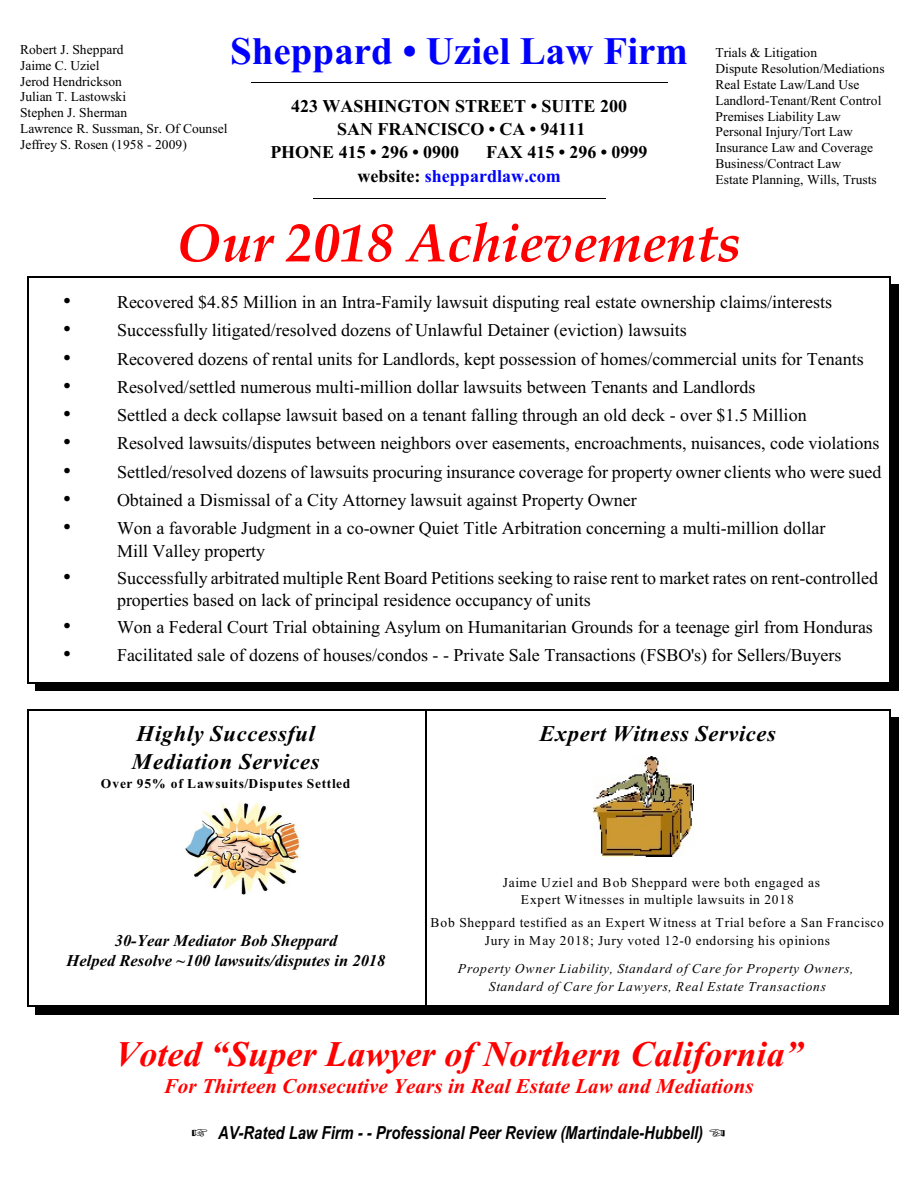
<style>
.page{position:relative;width:918px;height:1188px;background:#fff}
.page>*{position:absolute;margin:0;border:0;box-sizing:border-box;transform-origin:0 0}
.t1{font:italic 700 54px "Book Antiqua";color:#f00}
.t2{font:700 39px "Times New Roman";color:#00f}
.t3{font:italic 700 36px "Times New Roman";color:#f00}
.t4{font:italic 700 22.5px/27.9px "Times New Roman";letter-spacing:.03em;color:#000}
.t5{font:italic 700 21px "Times New Roman";color:#f00}
.t6{font:18px/22.6px "Times New Roman";color:#000}
.t7{font:700 18px/23.2px "Times New Roman";color:#000}
.t8{font:italic 700 18px "Arial Narrow";color:#000}
.t9{font:italic 700 16.5px/19.2px "Times New Roman";color:#000;text-align:center}
.t10{font:13.5px/15.9px "Times New Roman";color:#000}
.t11{font:13.5px/17.7px "Times New Roman";letter-spacing:.05em;color:#000}
.t12{font:italic 13.5px/17.7px "Times New Roman";letter-spacing:.055em;color:#000;text-align:center}
.t13{font:700 13.5px "Times New Roman";letter-spacing:.05em;color:#000}
.s1{font-size:22.5px}
.s2{color:#00f}
</style>
<div class="page">
<hr style="left:251px;top:82px;width:416px;height:1px;background:#000">
<hr style="left:313px;top:198px;width:292px;height:1px;background:#000">
<hr style="left:27px;top:276px;width:1px;height:407px;background:#000">
<hr style="left:890px;top:276px;width:1px;height:407px;background:#000">
<hr style="left:27px;top:276px;width:864px;height:2px;background:#000">
<hr style="left:27px;top:682px;width:864px;height:1px;background:#000">
<div style="left:891px;top:284px;width:8px;height:407px;background:#000"></div>
<div style="left:35px;top:683px;width:864px;height:8px;background:#000"></div>
<hr style="left:27px;top:709px;width:1px;height:298px;background:#000">
<hr style="left:27px;top:709px;width:398px;height:1px;background:#000">
<hr style="left:27px;top:1005px;width:398px;height:2px;background:#000">
<div style="left:35px;top:1007px;width:390px;height:8px;background:#000"></div>
<hr style="left:890px;top:709px;width:1px;height:298px;background:#000">
<hr style="left:425px;top:709px;width:466px;height:1px;background:#000">
<hr style="left:425px;top:1005px;width:466px;height:2px;background:#000">
<div style="left:891px;top:717px;width:8px;height:298px;background:#000"></div>
<div style="left:425px;top:1007px;width:474px;height:8px;background:#000"></div>
<hr style="left:425px;top:711px;width:2px;height:294px;background:#000">
<img style="left:185px;top:801px;width:115px;height:94px">
<img style="left:593px;top:757px;width:100px;height:99px">
<p class="t10" style="left:20px;top:43px;width:209px">Robert J. Sheppard<br>Jaime C. Uziel<br>Jerod Hendrickson<br>Julian T. Lastowski<br>Stephen J. Sherman<br>Lawrence R. Sussman, Sr. Of Counsel<br>Jeffrey S. Rosen (1958 - 2009)</p>
<h2 class="t2" style="left:230px;top:38px;width:459px">Sheppard • Uziel Law Firm</h2>
<p class="t10" style="left:716px;top:46px;width:171px">Trials &amp; Litigation<br>Dispute Resolution/Mediations<br>Real Estate Law/Land Use<br>Landlord-Tenant/Rent Control<br>Premises Liability Law<br>Personal Injury/Tort Law<br>Insurance Law and Coverage<br>Business/Contract Law<br>Estate Planning, Wills, Trusts</p>
<h1 class="t1" style="left:177px;top:222px;width:566px">Our 2018 Achievements</h1>
<p class="t6" style="left:63px;top:292px;width:771px"><span class="s1">•</span> Recovered $4.85 Million in an Intra-Family lawsuit disputing real estate ownership claims/interests</p>
<p class="t6" style="left:63px;top:321px;width:625px"><span class="s1">•</span> Successfully litigated/resolved dozens of Unlawful Detainer (eviction) lawsuits</p>
<p class="t6" style="left:63px;top:349px;width:802px"><span class="s1">•</span> Recovered dozens of rental units for Landlords, kept possession of homes/commercial units for Tenants</p>
<p class="t6" style="left:63px;top:377px;width:694px"><span class="s1">•</span> Resolved/settled numerous multi-million dollar lawsuits between Tenants and Landlords</p>
<p class="t6" style="left:63px;top:405px;width:745px"><span class="s1">•</span> Settled a deck collapse lawsuit based on a tenant falling through an old deck - over $1.5 Million</p>
<p class="t6" style="left:63px;top:434px;width:818px"><span class="s1">•</span> Resolved lawsuits/disputes between neighbors over easements, encroachments, nuisances, code violations</p>
<p class="t6" style="left:63px;top:462px;width:820px"><span class="s1">•</span> Settled/resolved dozens of lawsuits procuring insurance coverage for property owner clients who were sued</p>
<p class="t6" style="left:63px;top:490px;width:575px"><span class="s1">•</span> Obtained a Dismissal of a City Attorney lawsuit against Property Owner</p>
<p class="t6" style="left:117px;top:518px;width:710px;text-indent:-54px"><span class="s1">•</span> Won a favorable Judgment in a co-owner Quiet Title Arbitration concerning a multi-million dollar<br>Mill Valley property</p>
<p class="t6" style="left:117px;top:568px;width:763px;text-indent:-54px"><span class="s1">•</span> Successfully arbitrated multiple Rent Board Petitions seeking to raise rent to market rates on rent-controlled properties based on lack of principal residence occupancy of units</p>
<p class="t6" style="left:63px;top:617px;width:811px"><span class="s1">•</span> Won a Federal Court Trial obtaining Asylum on Humanitarian Grounds for a teenage girl from Honduras</p>
<p class="t6" style="left:63px;top:646px;width:780px"><span class="s1">•</span> Facilitated sale of dozens of houses/condos - - Private Sale Transactions (FSBO's) for Sellers/Buyers</p>
<p class="t7" style="left:291px;top:96px;width:338px">423 WASHINGTON STREET • SUITE 200</p>
<p class="t7" style="left:337px;top:119px;width:250px">SAN FRANCISCO • CA • 94111</p>
<p class="t7" style="left:271px;top:143px;width:190px">PHONE 415 • 296 • 0900</p>
<p class="t7" style="left:357px;top:143px;width:292px;text-indent:129px">FAX 415 • 296 • 0999 website: <span class="s2">sheppardlaw.com</span></p>
<p class="t4" style="left:132px;top:722px;width:189px">Highly Successful<br>Mediation Services</p>
<p class="t13" style="left:101px;top:779px;width:251px">Over 95% of Lawsuits/Disputes Settled</p>
<p class="t9" style="left:67px;top:933px;width:320px">30-Year Mediator Bob Sheppard<br>Helped Resolve ~100 lawsuits/disputes in 2018</p>
<p class="t4" style="left:540px;top:722px;width:238px">Expert Witness Services</p>
<p class="t11" style="left:521px;top:874px;width:301px;text-indent:-18px">Jaime Uziel and Bob Sheppard were both engaged as<br>Expert Witnesses in multiple lawsuits in 2018</p>
<p class="t11" style="left:430px;top:915px;width:455px;text-align:center">Bob Sheppard testified as an Expert Witness at Trial before a San Francisco<br>Jury in May 2018; Jury voted 12-0 endorsing his opinions</p>
<p class="t12" style="left:458px;top:961px;width:397px">Property Owner Liability, Standard of Care for Property Owners,<br>Standard of Care for Lawyers, Real Estate Transactions</p>
<h3 class="t3" style="left:115px;top:1041px;width:689px">Voted “Super Lawyer of Northern California”</h3>
<p class="t5" style="left:164px;top:1079px;width:591px">For Thirteen Consecutive Years in Real Estate Law and Mediations</p>
<p class="t8" style="left:218px;top:1126px;width:487px">AV-Rated Law Firm - - Professional Peer Review (Martindale-Hubbell)</p>
</div>
